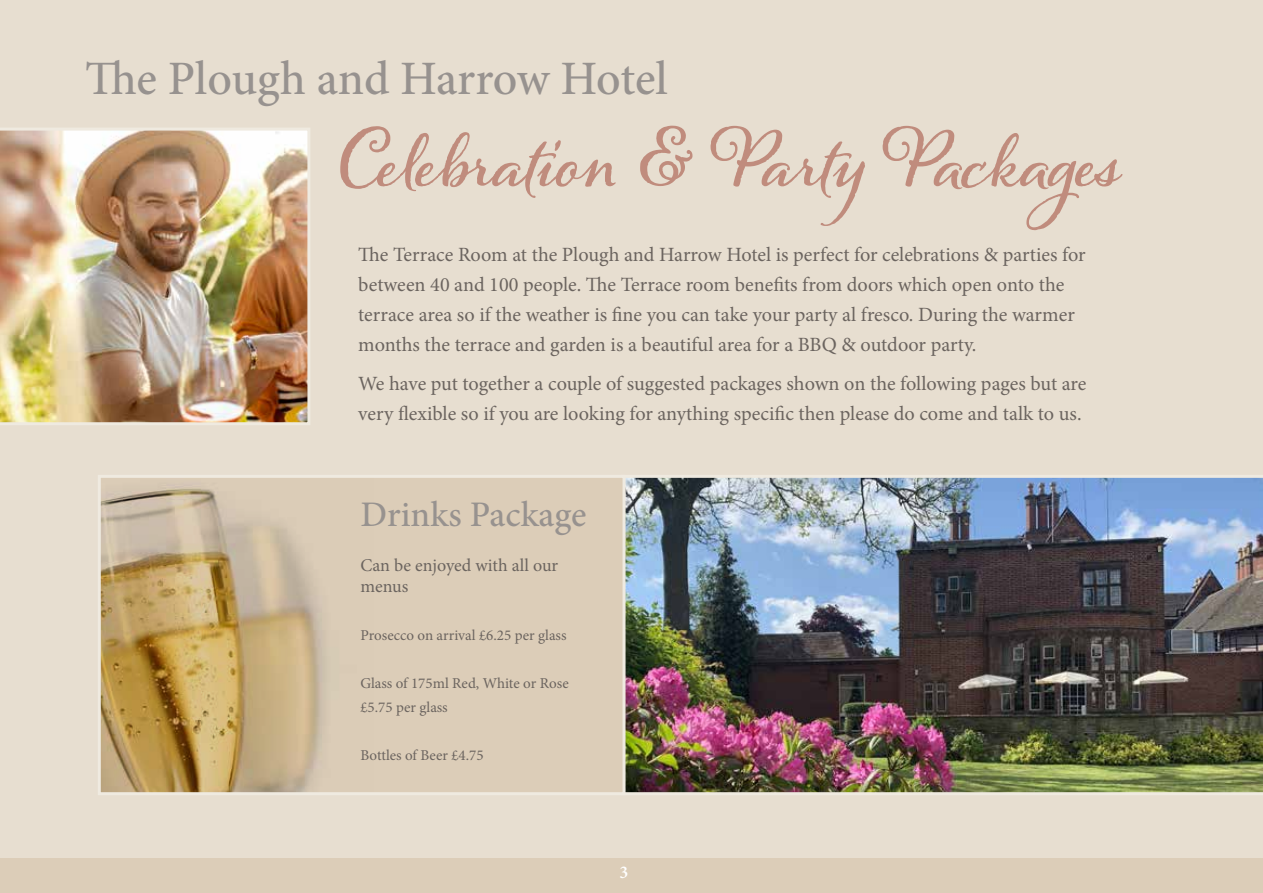
<style>
.page{position:relative;width:1263px;height:893px;background:#e7ded0}
.page>*{position:absolute;margin:0;border:0;box-sizing:border-box;transform-origin:0 0}
.t1{font:700 72.6px "Alana";color:#c08c7d}
.t2{font:500 48px "Minion Pro";letter-spacing:-.01em;color:#97928f}
.t3{font:500 36px "Minion Pro";color:#97928f}
.t4{font:20.25px/30px "Minion Pro";color:#6b645f}
.t5{font:18px/21.6px "Minion Pro";color:#6b645f}
.t6{font:600 18px "Minion Pro";color:#fff}
.t7{font:15px/24px "Minion Pro";color:#6b645f}
</style>
<div class="page">
<img style="left:625px;top:475px;width:638px;height:320px">
<div style="left:99px;top:476px;width:525px;height:318px;background:#dccdb8"></div>
<img style="left:102px;top:485px;width:225px;height:306px">
<div style="left:98px;top:475px;width:527px;height:320px;border:3px solid #efeae0"></div>
<div style="left:0;top:859px;width:1263px;height:34px;background:#dccdb8"></div>
<img style="left:0;top:128px;width:310px;height:297px">
<h2 class="t2" style="left:85px;top:47px;width:584px">The Plough and Harrow Hotel</h2>
<h1 class="t1" style="left:339px;top:118px;width:785px">Celebration &amp; Party Packages</h1>
<p class="t4" style="left:358px;top:240px;width:729px">The Terrace Room at the Plough and Harrow Hotel is perfect for celebrations &amp; parties for between 40 and 100 people. The Terrace room benefits from doors which open onto the terrace area so if the weather is fine you can take your party al fresco. During the warmer months the terrace and garden is a beautiful area for a BBQ &amp; outdoor party.</p>
<p class="t4" style="left:358px;top:369px;width:729px">We have put together a couple of suggested packages shown on the following pages but are very flexible so if you are looking for anything specific then please do come and talk to us.</p>
<h3 class="t3" style="left:360px;top:490px;width:228px">Drinks Package</h3>
<p class="t5" style="left:360px;top:554px;width:199px">Can be enjoyed with all our menus</p>
<p class="t7" style="left:360px;top:623px;width:208px">Prosecco on arrival £6.25 per glass</p>
<p class="t7" style="left:360px;top:671px;width:210px">Glass of 175ml Red, White or Rose £5.75 per glass</p>
<p class="t7" style="left:360px;top:743px;width:125px">Bottles of Beer £4.75</p>
<p class="t6" style="left:620px;top:860px;width:10px">3</p>
</div>
